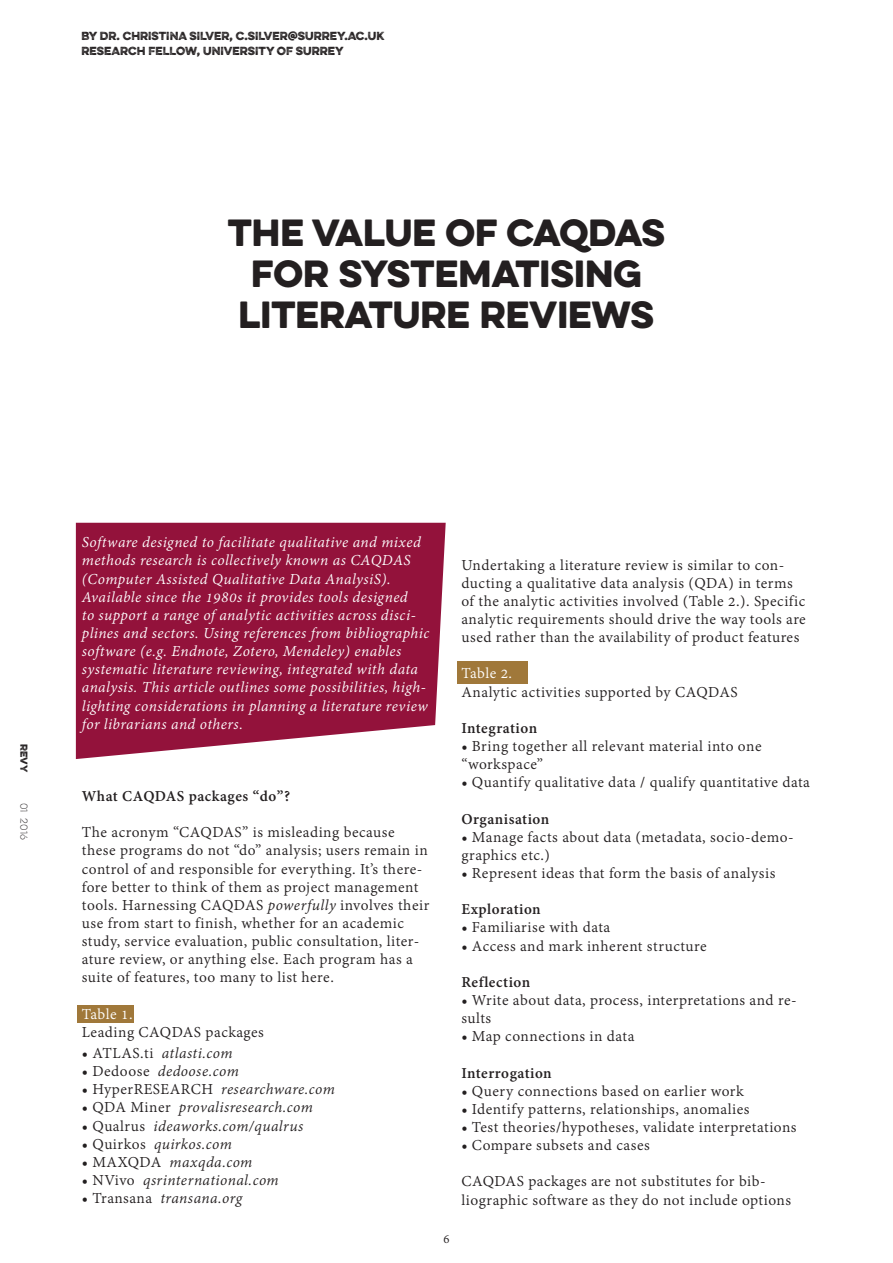
<style>
.page{position:relative;width:893px;height:1263px;background:#fff}
.page>*{position:absolute;margin:0;border:0;box-sizing:border-box;transform-origin:0 0}
.t1{font:33.9px/40.8px "Eveleth Clean";color:#231f20;text-align:center}
.t2{font:16.5px/18.1px "Adobe Devanagari";letter-spacing:.03em;color:#231f20}
.t3{font:italic 16.5px/18.1px "Adobe Devanagari";letter-spacing:.025em;color:#fff}
.t4{font:italic 16.5px "Adobe Devanagari";letter-spacing:.025em;color:#231f20}
.t5{font:700 16.5px "Adobe Devanagari";letter-spacing:.03em;color:#231f20}
.t6{font:16.5px "Adobe Devanagari";letter-spacing:.025em;color:#fff}
.t7{font:13.5px "Adobe Devanagari";color:#231f20}
.t8{font:10.5px/15px "Eveleth";color:#231f20}
.t9{font:100 9px "Eveleth";letter-spacing:-.005em;color:#231f20}
.t10{font:9px "Eveleth";color:#231f20}
.s1{font-style:italic}
.s2{font-style:normal}
</style>
<div class="page">
<svg style="left:76px;top:523px;width:370px;height:236px;background:#9c264c"></svg>
<div style="left:457px;top:661px;width:70px;height:23px;background:#a0783a"></div>
<div style="left:77px;top:1005px;width:57px;height:18px;background:#a0783a"></div>
<p class="t8" style="left:81px;top:28px;width:304px">BY DR. CHRISTINA SILVER, C.SILVER@SURREY.AC.UK<br>RESEARCH FELLOW, UNIVERSITY OF SURREY</p>
<h1 class="t1" style="left:228px;top:211px;width:439px">THE VALUE OF CAQDAS<br>FOR SYSTEMATISING<br>LITERATURE REVIEWS</h1>
<p class="t10" style="left:31px;top:744px;width:29px;rotate:90deg">revy</p>
<p class="t9" style="left:30px;top:802px;width:39px;rotate:90deg">01 2016</p>
<p class="t3" style="left:82px;top:535px;width:349px">Software designed to facilitate qualitative and mixed methods research is collectively known as CAQDAS (Computer Assisted Qualitative Data AnalysiS).<br>Available since the 1980s it provides tools designed<br>to support a range of analytic activities across disci&shy;plines and sectors. Using references from bibliographic software (e.g. Endnote, Zotero, Mendeley) enables systematic literature reviewing, integrated with data analysis. This article outlines some possibilities, high&shy;lighting considerations in planning a literature review for librarians and others.</p>
<p class="t5" style="left:82px;top:787px;width:210px">What CAQDAS packages “do”?</p>
<p class="t2" style="left:82px;top:825px;width:349px">The acronym “CAQDAS” is misleading because these programs do not “do” analysis; users remain in control of and responsible for everything. It’s there&shy;fore better to think of them as project management tools. Harnessing CAQDAS <span class="s1">powerfully</span> involves their use from start to finish, whether for an academic study, service evaluation, public consultation, liter&shy;ature review, or anything else. Each program has a suite of features, too many to list here.</p>
<p class="t6" style="left:82px;top:1004px;width:52px">Table 1.</p>
<p class="t2" style="left:82px;top:1024px;width:184px">Leading CAQDAS packages</p>
<p class="t4" style="left:82px;top:1044px;width:152px"><span class="s2">• ATLAS.ti</span> atlasti.com</p>
<p class="t4" style="left:82px;top:1062px;width:158px"><span class="s2">• Dedoose</span> dedoose.com</p>
<p class="t4" style="left:82px;top:1080px;width:255px"><span class="s2">• HyperRESEARCH</span> researchware.com</p>
<p class="t4" style="left:82px;top:1098px;width:232px"><span class="s2">• QDA Miner</span> provalisresearch.com</p>
<p class="t4" style="left:82px;top:1116px;width:223px"><span class="s2">• Qualrus</span> ideaworks.com/qualrus</p>
<p class="t4" style="left:82px;top:1134px;width:152px"><span class="s2">• Quirkos</span> quirkos.com</p>
<p class="t4" style="left:82px;top:1153px;width:172px"><span class="s2">• MAXQDA</span> maxqda.com</p>
<p class="t4" style="left:82px;top:1171px;width:198px"><span class="s2">• NVivo</span> qsrinternational.com</p>
<p class="t4" style="left:82px;top:1189px;width:162px"><span class="s2">• Transana</span> transana.org</p>
<p class="t7" style="left:443px;top:1231px;width:8px">6</p>
<p class="t2" style="left:461px;top:557px;width:346px">Undertaking a literature review is similar to con&shy;ducting a qualitative data analysis (QDA) in terms of the analytic activities involved (Table 2.). Specific analytic requirements should drive the way tools are used rather than the availability of product features</p>
<p class="t6" style="left:461px;top:664px;width:52px">Table 2.</p>
<p class="t2" style="left:461px;top:684px;width:278px">Analytic activities supported by CAQDAS</p>
<p class="t5" style="left:461px;top:718px;width:77px">Integration</p>
<p class="t2" style="left:461px;top:738px;width:302px">• Bring together all relevant material into one “workspace”</p>
<p class="t2" style="left:461px;top:775px;width:350px">• Quantify qualitative data / qualify quantitative data</p>
<p class="t5" style="left:461px;top:809px;width:89px">Organisation</p>
<p class="t2" style="left:461px;top:829px;width:334px">• Manage facts about data (metadata, socio-demo&shy;graphics etc.)</p>
<p class="t2" style="left:461px;top:865px;width:315px">• Represent ideas that form the basis of analysis</p>
<p class="t5" style="left:461px;top:900px;width:81px">Exploration</p>
<p class="t2" style="left:461px;top:920px;width:150px">• Familiarise with data</p>
<p class="t2" style="left:461px;top:938px;width:247px">• Access and mark inherent structure</p>
<p class="t5" style="left:461px;top:972px;width:70px">Reflection</p>
<p class="t2" style="left:461px;top:992px;width:337px">• Write about data, process, interpretations and re&shy;sults</p>
<p class="t2" style="left:461px;top:1029px;width:175px">• Map connections in data</p>
<p class="t5" style="left:461px;top:1063px;width:92px">Interrogation</p>
<p class="t2" style="left:461px;top:1083px;width:284px">• Query connections based on earlier work</p>
<p class="t2" style="left:461px;top:1101px;width:290px">• Identify patterns, relationships, anomalies</p>
<p class="t2" style="left:461px;top:1119px;width:337px">• Test theories/hypotheses, validate interpretations</p>
<p class="t2" style="left:461px;top:1129px;width:306px;line-height:36.2px">• Compare subsets and cases<br>CAQDAS packages are not substitutes for bib-</p>
<p class="t2" style="left:461px;top:1192px;width:331px">liographic software as they do not include options</p>
</div>
